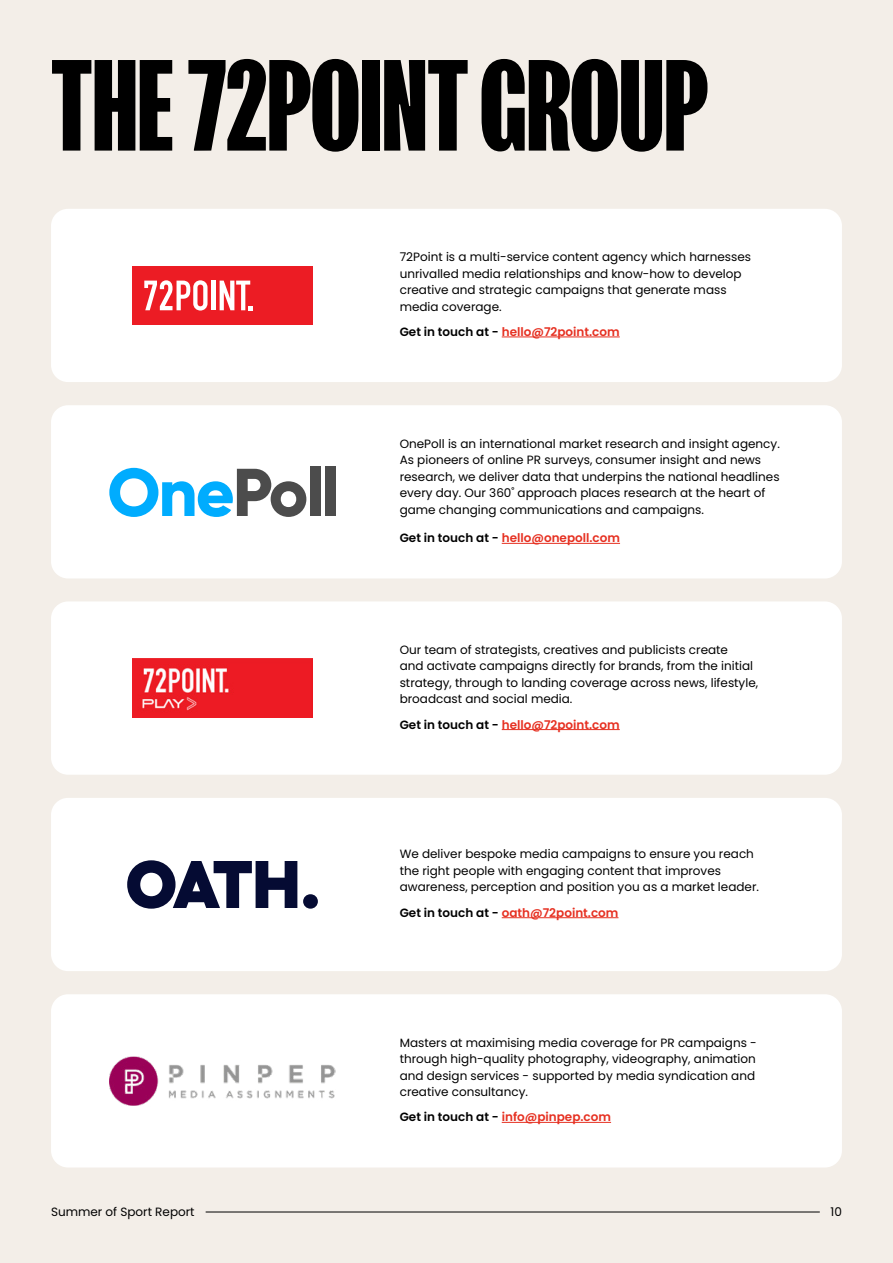
<style>
.page{position:relative;width:893px;height:1263px;background:#f3eee8}
.page>*{position:absolute;margin:0;border:0;box-sizing:border-box;transform-origin:0 0}
.t1{font:700 120px "FK Screamer";color:#000}
.t2{font:12px/16.5px "Poppins";color:#000}
.t3{font:600 12px "Poppins";color:#e63021}
.s1{color:#000}
</style>
<div class="page">
<div style="left:51px;top:798px;width:791px;height:173px;background:#fff;border-radius:17px"></div>
<div style="left:51px;top:994px;width:791px;height:173px;background:#fff;border-radius:17px"></div>
<img style="left:109px;top:1056px;width:227px;height:50px">
<hr style="left:502px;top:1122px;width:109px;height:1px;background:#e63021">
<div style="left:51px;top:601px;width:791px;height:174px;background:#fff;border-radius:17px"></div>
<div style="left:51px;top:405px;width:791px;height:173px;background:#fff;border-radius:17px"></div>
<svg style="left:109px;top:468px;width:197px;height:49px"></svg>
<div style="left:310px;top:467px;width:10px;height:49px;background:#4c4c4c"></div>
<div style="left:326px;top:467px;width:10px;height:49px;background:#4c4c4c"></div>
<hr style="left:502px;top:543px;width:118px;height:1px;background:#e63021">
<img style="left:132px;top:659px;width:181px;height:58px">
<hr style="left:502px;top:729px;width:118px;height:1px;background:#e63021">
<svg style="left:127px;top:860px;width:170px;height:49px"></svg>
<div style="left:303px;top:894px;width:15px;height:15px;background:#050b33;border-radius:50%"></div>
<hr style="left:502px;top:917px;width:116px;height:1px;background:#e63021">
<div style="left:51px;top:209px;width:791px;height:173px;background:#fff;border-radius:17px"></div>
<hr style="left:502px;top:337px;width:118px;height:1px;background:#e63021">
<div style="left:132px;top:266px;width:181px;height:58px;background:#ec1c24"></div>
<svg style="left:144px;top:280px;width:64px;height:31px"></svg>
<div style="left:211px;top:281px;width:5px;height:29px;background:#fff"></div>
<svg style="left:220px;top:281px;width:32px;height:29px"></svg>
<hr style="left:206px;top:1211px;width:614px;height:1px;background:#000">
<h1 class="t1" style="left:51px;top:33px;width:658px">THE 72POINT GROUP</h1>
<p class="t2" style="left:400px;top:249px;width:353px">72Point is a multi-service content agency which harnesses unrivalled media relationships and know-how to develop creative and strategic campaigns that generate mass media coverage.</p>
<p class="t3" style="left:400px;top:325px;width:222px"><span class="s1">Get in touch at -</span> hello@72point.com</p>
<p class="t2" style="left:400px;top:435px;width:382px">OnePoll is an international market research and insight agency.<br>As pioneers of online PR surveys, consumer insight and news research, we deliver data that underpins the national headlines every day. Our 360˚ approach places research at the heart of game changing communications and campaigns.</p>
<p class="t3" style="left:400px;top:531px;width:222px"><span class="s1">Get in touch at -</span> hello@onepoll.com</p>
<p class="t2" style="left:400px;top:641px;width:360px">Our team of strategists, creatives and publicists create<br>and activate campaigns directly for brands, from the initial strategy, through to landing coverage across news, lifestyle, broadcast and social media.</p>
<p class="t3" style="left:400px;top:717px;width:222px"><span class="s1">Get in touch at -</span> hello@72point.com</p>
<p class="t2" style="left:400px;top:846px;width:361px">We deliver bespoke media campaigns to ensure you reach the right people with engaging content that improves awareness, perception and position you as a market leader.</p>
<p class="t3" style="left:400px;top:906px;width:220px"><span class="s1">Get in touch at -</span> oath@72point.com</p>
<p class="t2" style="left:400px;top:1034px;width:359px">Masters at maximising media coverage for PR campaigns - through high-quality photography, videography, animation and design services - supported by media syndication and creative consultancy.</p>
<p class="t3" style="left:400px;top:1110px;width:213px"><span class="s1">Get in touch at -</span> info@pinpep.com</p>
<p class="t2" style="left:51px;top:1204px;width:145px">Summer of Sport Report</p>
<p class="t2" style="left:831px;top:1204px;width:13px">10</p>
</div>
